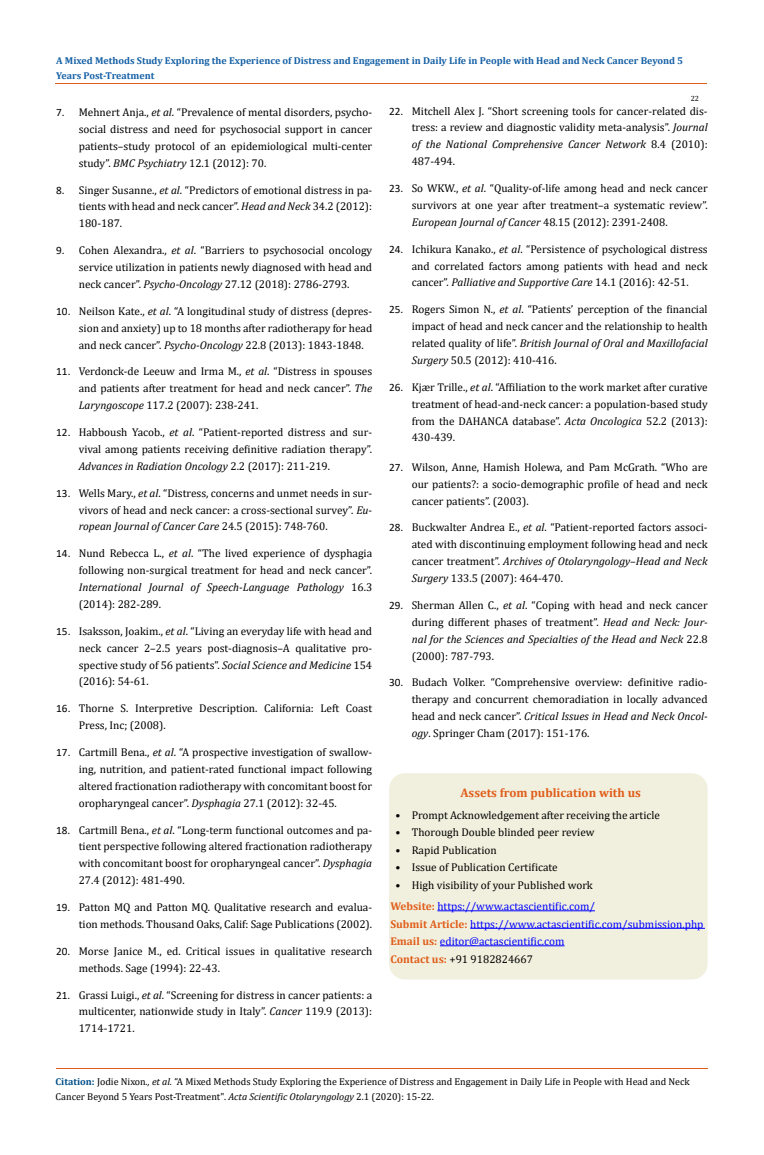
<style>
.page{position:relative;width:764px;height:1155px;background:#fff}
.page>*{position:absolute;margin:0;border:0;box-sizing:border-box;transform-origin:0 0}
.t1{font:700 12.5px "Cambria";color:#e05d1a}
.t2{font:11.25px/16.9px "Cambria";color:#000;text-align:justify}
.t3{font:11.25px/17.5px "Cambria";color:#00f}
.t4{font:10px/15px "Cambria";color:#000}
.t5{font:700 10px/15px "Cambria";color:#1560a6}
.t6{font:7.5px "Cambria";color:#000}
.s1{font-family:"Calibri"}
.s2{font-style:italic}
.s3{font-weight:700;color:#e05d1a}
.s4{color:#000}
.s5{font-weight:700;color:#035089}
</style>
<div class="page">
<hr style="left:55px;top:84px;width:651px;height:1px;background:#e05d1a">
<div style="left:390px;top:774px;width:317px;height:205px;background:#f1f0de;border-radius:15px"></div>
<div style="left:389px;top:773px;width:318px;height:207px;border:1px solid #f1f0de;border-radius:15px"></div>
<hr style="left:437px;top:910px;width:158px;height:1px;background:#00f">
<hr style="left:470px;top:928px;width:235px;height:1px;background:#00f">
<hr style="left:440px;top:945px;width:124px;height:1px;background:#00f">
<hr style="left:56px;top:1069px;width:651px;height:1px;background:#e05d1a">
<p class="t5" style="left:56px;top:53px;width:628px">A Mixed Methods Study Exploring the Experience of Distress and Engagement in Daily Life in People with Head and Neck Cancer Beyond 5<br>Years Post-Treatment</p>
<p class="t6" style="left:690px;top:94px;width:10px">22</p>
<p class="t2" style="left:79px;top:104px;width:295px;text-indent:-22px"><span class="s1">7.</span> Mehnert Anja., <span class="s2">et al</span>. “Prevalence of mental disorders, psycho&shy;social distress and need for psychosocial support in cancer patients–study protocol of an epidemiological multi-center study”. <span class="s2">BMC Psychiatry</span> 12.1 (2012): 70.</p>
<p class="t2" style="left:79px;top:181px;width:295px;text-indent:-22px"><span class="s1">8.</span> Singer Susanne., <span class="s2">et al</span>. “Predictors of emotional distress in pa&shy;tients with head and neck cancer”. <span class="s2">Head and Neck</span> 34.2 (2012):<br>180-187.</p>
<p class="t2" style="left:79px;top:242px;width:295px;text-indent:-22px"><span class="s1">9.</span> Cohen Alexandra., <span class="s2">et al</span>. “Barriers to psychosocial oncology service utilization in patients newly diagnosed with head and neck cancer”. <span class="s2">Psycho‐Oncology</span> 27.12 (2018): 2786-2793.</p>
<p class="t2" style="left:79px;top:302px;width:295px;text-indent:-22px"><span class="s1">10.</span> Neilson Kate., <span class="s2">et al</span>. “A longitudinal study of distress (depres&shy;sion and anxiety) up to 18 months after radiotherapy for head and neck cancer”. <span class="s2">Psycho‐Oncology</span> 22.8 (2013): 1843-1848.</p>
<p class="t2" style="left:79px;top:363px;width:295px;text-indent:-22px"><span class="s1">11.</span> Verdonck‐de Leeuw and Irma M., <span class="s2">et al</span>. “Distress in spouses and patients after treatment for head and neck cancer”. <span class="s2">The Laryngoscope</span> 117.2 (2007): 238-241.</p>
<p class="t2" style="left:79px;top:424px;width:295px;text-indent:-22px"><span class="s1">12.</span> Habboush Yacob., <span class="s2">et al</span>. “Patient-reported distress and sur&shy;vival among patients receiving definitive radiation therapy”.<br><span class="s2">Advances in Radiation Oncology</span> 2.2 (2017): 211-219.</p>
<p class="t2" style="left:79px;top:484px;width:295px;text-indent:-22px"><span class="s1">13.</span> Wells Mary., <span class="s2">et al</span>. “Distress, concerns and unmet needs in sur&shy;vivors of head and neck cancer: a cross‐sectional survey”. <span class="s2">Eu‐ ropean Journal of Cancer Care</span> 24.5 (2015): 748-760.</p>
<p class="t2" style="left:79px;top:545px;width:295px;text-indent:-22px"><span class="s1">14.</span> Nund Rebecca L., <span class="s2">et al</span>. “The lived experience of dysphagia following non-surgical treatment for head and neck cancer”.<br><span class="s2">International Journal of Speech-Language Pathology</span> 16.3 (2014): 282-289.</p>
<p class="t2" style="left:79px;top:622px;width:295px;text-indent:-22px"><span class="s1">15.</span> Isaksson, Joakim., <span class="s2">et al</span>. “Living an everyday life with head and neck cancer 2–2.5 years post-diagnosis–A qualitative pro&shy;spective study of 56 patients”. <span class="s2">Social Science and Medicine</span> 154 (2016): 54-61.</p>
<p class="t2" style="left:79px;top:700px;width:295px;text-indent:-22px"><span class="s1">16.</span> Thorne S. Interpretive Description. California: Left Coast<br>Press, Inc; (2008).</p>
<p class="t2" style="left:79px;top:744px;width:295px;text-indent:-22px"><span class="s1">17.</span> Cartmill Bena., <span class="s2">et al</span>. “A prospective investigation of swallow&shy;ing, nutrition, and patient-rated functional impact following altered fractionation radiotherapy with concomitant boost for oropharyngeal cancer”. <span class="s2">Dysphagia</span> 27.1 (2012): 32-45.</p>
<p class="t2" style="left:79px;top:821px;width:295px;text-indent:-22px"><span class="s1">18.</span> Cartmill Bena., <span class="s2">et al</span>. “Long-term functional outcomes and pa&shy;tient perspective following altered fractionation radiotherapy with concomitant boost for oropharyngeal cancer”. <span class="s2">Dysphagia </span>27.4 (2012): 481-490.</p>
<p class="t2" style="left:56px;top:899px;width:317px;text-align:right"><span class="s1">19.</span> Patton MQ and Patton MQ. Qualitative research and evalua&shy;tion methods. Thousand Oaks, Calif: Sage Publications (2002).</p>
<p class="t2" style="left:79px;top:942px;width:295px;text-indent:-22px"><span class="s1">20.</span> Morse Janice M., ed. Critical issues in qualitative research methods. Sage (1994): 22-43.</p>
<p class="t2" style="left:79px;top:986px;width:295px;text-indent:-22px"><span class="s1">21.</span> Grassi Luigi., <span class="s2">et al</span>. “Screening for distress in cancer patients: a multicenter, nationwide study in Italy”. <span class="s2">Cancer</span> 119.9 (2013):<br>1714-1721.</p>
<p class="t2" style="left:412px;top:102px;width:297px;text-indent:-22px"><span class="s1">22.</span> Mitchell Alex J. “Short screening tools for cancer-related dis&shy;tress: a review and diagnostic validity meta-analysis”. <span class="s2">Journal of the National Comprehensive Cancer Network</span> 8.4 (2010):<br>487-494.</p>
<p class="t2" style="left:412px;top:180px;width:297px;text-indent:-22px"><span class="s1">23.</span> So WKW., <span class="s2">et al</span>. “Quality-of-life among head and neck cancer survivors at one year after treatment–a systematic review”.<br><span class="s2">European Journal of Cancer</span> 48.15 (2012): 2391-2408.</p>
<p class="t2" style="left:412px;top:240px;width:297px;text-indent:-22px"><span class="s1">24.</span> Ichikura Kanako., <span class="s2">et al</span>. “Persistence of psychological distress and correlated factors among patients with head and neck cancer”. <span class="s2">Palliative and Supportive Care</span> 14.1 (2016): 42-51.</p>
<p class="t2" style="left:412px;top:301px;width:297px;text-indent:-22px"><span class="s1">25.</span> Rogers Simon N., <span class="s2">et al</span>. “Patients’ perception of the financial impact of head and neck cancer and the relationship to health related quality of life”. <span class="s2">British Journal of Oral and Maxillofacial Surgery</span> 50.5 (2012): 410-416.</p>
<p class="t2" style="left:412px;top:378px;width:297px;text-indent:-22px"><span class="s1">26.</span> Kjær Trille., <span class="s2">et al</span>. “Affiliation to the work market after curative treatment of head-and-neck cancer: a population-based study from the DAHANCA database”. <span class="s2">Acta Oncologica</span> 52.2 (2013):<br>430-439.</p>
<p class="t2" style="left:412px;top:458px;width:297px;text-indent:-22px"><span class="s1">27.</span> Wilson, Anne, Hamish Holewa, and Pam McGrath. “Who are our patients?: a socio-demographic profile of head and neck cancer patients”. (2003).</p>
<p class="t2" style="left:412px;top:519px;width:297px;text-indent:-22px"><span class="s1">28.</span> Buckwalter Andrea E., <span class="s2">et al</span>. “Patient-reported factors associ&shy;ated with discontinuing employment following head and neck cancer treatment”. <span class="s2">Archives of Otolaryngology–Head and Neck Surgery</span> 133.5 (2007): 464-470.</p>
<p class="t2" style="left:412px;top:597px;width:297px;text-indent:-22px"><span class="s1">29.</span> Sherman Allen C., <span class="s2">et al</span>. “Coping with head and neck cancer during different phases of treatment”. <span class="s2">Head and Neck: Jour‐ nal for the Sciences and Specialties of the Head and Neck</span> 22.8 (2000): 787-793.</p>
<p class="t2" style="left:412px;top:674px;width:297px;text-indent:-22px"><span class="s1">30.</span> Budach Volker. “Comprehensive overview: definitive radio&shy;therapy and concurrent chemoradiation in locally advanced head and neck cancer”. <span class="s2">Critical Issues in Head and Neck Oncol‐ ogy</span>. Springer Cham (2017): 151-176.</p>
<p class="t1" style="left:460px;top:784px;width:182px">Assets from publication with us</p>
<p class="t2" style="left:395px;top:806px;width:266px">• Prompt Acknowledgement after receiving the article</p>
<p class="t2" style="left:395px;top:824px;width:201px">• Thorough Double blinded peer review</p>
<p class="t2" style="left:395px;top:841px;width:103px">• Rapid Publication</p>
<p class="t2" style="left:395px;top:859px;width:164px">• Issue of Publication Certificate</p>
<p class="t2" style="left:395px;top:876px;width:199px">• High visibility of your Published work</p>
<p class="t3" style="left:390px;top:897px;width:315px"><span class="s3">Website:</span> https://www.actascientific.com/<br><span class="s3">Submit Article:</span> https://www.actascientific.com/submission.php <span class="s3">Email us:</span> editor@actascientific.com<br><span class="s3">Contact us:</span> <span class="s4">+91 9182824667</span></p>
<p class="t4" style="left:56px;top:1074px;width:635px"><span class="s5">Citation:</span> Jodie Nixon<span class="s2">., et al.</span> “A Mixed Methods Study Exploring the Experience of Distress and Engagement in Daily Life in People with Head and Neck<br>Cancer Beyond 5 Years Post-Treatment". <span class="s2">Acta Scientific Otolaryngology</span> 2.1 (2020): 15-22.</p>
</div>
